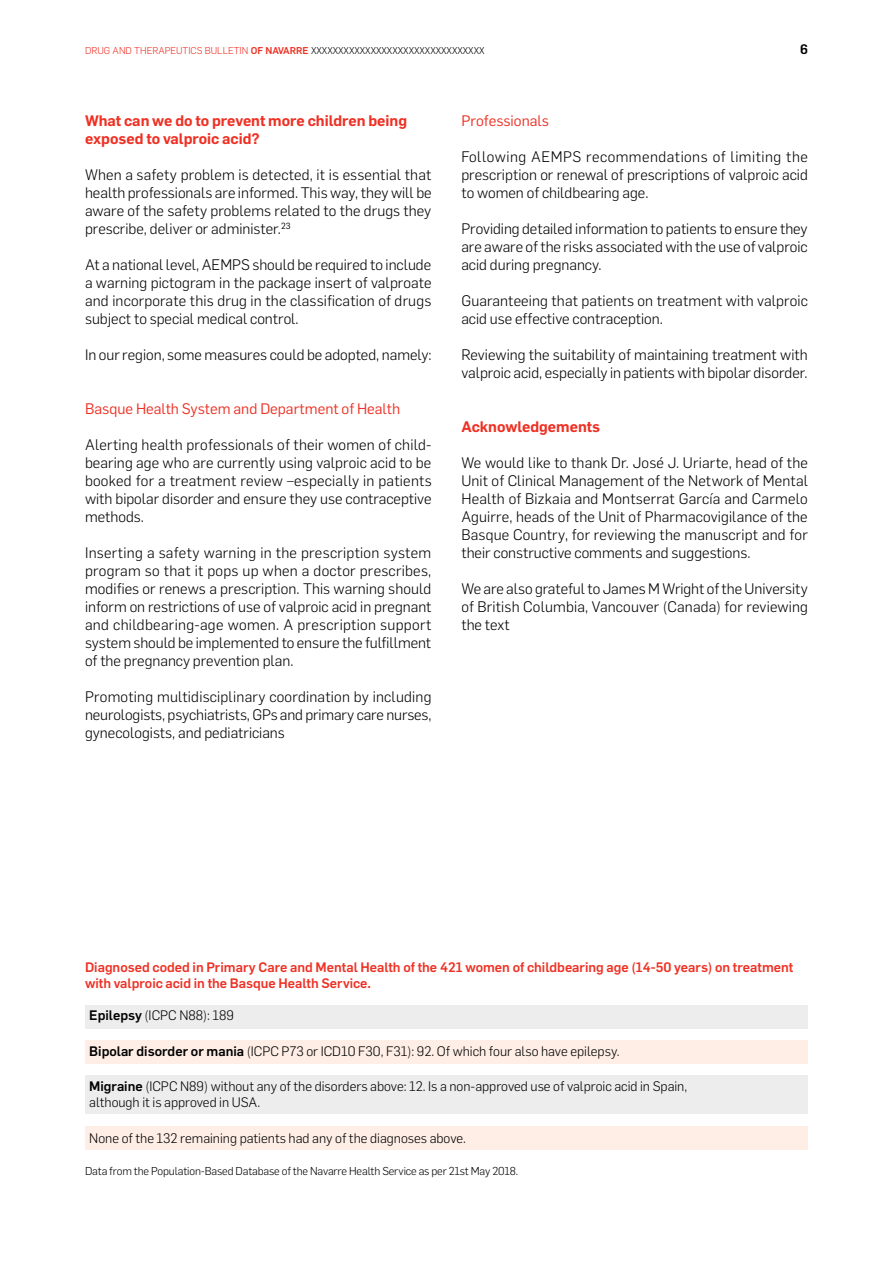
<style>
.page{position:relative;width:893px;height:1263px;background:#fff}
.page>*{position:absolute;margin:0;border:0;box-sizing:border-box;transform-origin:0 0}
.t1{font:300 15px/18px "Flama";color:#000;text-align:justify}
.t2{font:600 15px/18px "Flama";color:#ee3124}
.t3{font:15px "Flama";color:#ee3124}
.t4{font:300 13.5px/16.2px "Flama";color:#000}
.t5{font:500 13.5px/16.2px "Flama";color:#ee3124}
.t6{font:500 13.5px "Flama";color:#000}
.t7{font:300 11.25px "Flama";letter-spacing:-.01em;color:#000}
.t8{font:300 9.75px "Flama";color:#000}
.s1{color:#ee3124}
.s2{font-weight:500;color:#ee3124}
.s3{font-weight:300}
</style>
<div class="page">
<div style="left:85px;top:1005px;width:723px;height:24px;background:#ededee"></div>
<div style="left:85px;top:1040px;width:723px;height:23px;background:#feeee6"></div>
<div style="left:85px;top:1075px;width:723px;height:39px;background:#ededee"></div>
<div style="left:85px;top:1126px;width:723px;height:24px;background:#feeee6"></div>
<p class="t8" style="left:85px;top:44px;width:401px"><span class="s1">DRUG AND THERAPEUTICS BULLETIN</span> <span class="s2">OF NAVARRE</span> XXXXXXXXXXXXXXXXXXXXXXXXXXXXXXXX</p>
<p class="t6" style="left:800px;top:39px;width:9px">6</p>
<p class="t2" style="left:85px;top:111px;width:324px">What can we do to prevent more children being exposed to valproic acid?</p>
<p class="t1" style="left:85px;top:165px;width:348px">When a safety problem is detected, it is essential that health professionals are informed. This way, they will be aware of the safety problems related to the drugs they prescribe, deliver or administer.<sup>23</sup></p>
<p class="t1" style="left:85px;top:255px;width:128px">At a national level, AEMP</p>
<p class="t1" style="left:85px;top:255px;width:348px;text-indent:156px">S should be required to include a warning pictogram in the package insert of valproate and incorporate this drug in the classification of drugs subject to special medical control.</p>
<p class="t1" style="left:85px;top:345px;width:348px">I n our region, some measures could be adopted, namely:</p>
<p class="t3" style="left:85px;top:398px;width:317px">Basque Health System and Department of Health</p>
<p class="t1" style="left:85px;top:435px;width:348px">Alerting health professionals of their women of child&shy;bearing age who are currently using valproic acid to be booked for a treatment review –especially in patients with bipolar disorder and ensure they use contraceptive methods.</p>
<p class="t1" style="left:85px;top:543px;width:348px">I nserting a safety warning in the prescription system program so that it pops up when a doctor prescribes, modifies or renews a prescription. This warning should inform on restrictions of use of valproic acid in pregnant and childbearing-age women. A prescription support system should be implemented to ensure the fulfillment of the pregnancy prevention plan.</p>
<p class="t1" style="left:85px;top:687px;width:348px">Promoting multidisciplinary coordination by including neurologists, psychiatrists, GPs and primary care nurses, gynecologists, and pediatricians</p>
<p class="t3" style="left:461px;top:110px;width:89px">Professionals</p>
<p class="t1" style="left:461px;top:147px;width:81px">Following AEMP</p>
<p class="t1" style="left:461px;top:147px;width:348px;text-indent:111px">S recommendations of limiting the prescription or renewal of prescriptions of valproic acid to women of childbearing age.</p>
<p class="t1" style="left:461px;top:219px;width:348px">Providing detailed information to patients to ensure they are aware of the risks associated with the use of valproic acid during pregnancy.</p>
<p class="t1" style="left:461px;top:291px;width:348px">Guaranteeing that patients on treatment with valproic acid use effective contraception.</p>
<p class="t1" style="left:461px;top:345px;width:348px">Reviewing the suitability of maintaining treatment with valproic acid, especially in patients with bipolar disorder.</p>
<p class="t2" style="left:461px;top:417px;width:140px">Acknowledgements</p>
<p class="t1" style="left:461px;top:453px;width:348px">We would like to thank Dr. José J. Uriarte, head of the Unit of Clinical Management of the Network of Mental Health of Bizkaia and Montserrat García and Carmelo Aguirre, heads of the Unit of Pharmacovigilance of the Basque Country, for reviewing the manuscript and for their constructive comments and suggestions.</p>
<p class="t1" style="left:461px;top:579px;width:348px">We are also grateful to James M Wright of the University of British Columbia, Vancouver (Canada) for reviewing the text</p>
<p class="t5" style="left:85px;top:958px;width:710px">Diagnosed coded in Primary Care and Mental Health of the 421 women of childbearing age (14-50 years) on treatment with valproic acid in the Basque Health Service.</p>
<p class="t6" style="left:89px;top:1006px;width:67px">Epilepsy <span class="s3">(ICPC</span></p>
<p class="t4" style="left:179px;top:1007px;width:56px">N88): 189</p>
<p class="t6" style="left:89px;top:1041px;width:170px">Bipolar disorder or mania <span class="s3">(ICPC</span></p>
<p class="t4" style="left:281px;top:1042px;width:340px">P73 or ICD10 F30, F31): 92. Of which four also have epilepsy.</p>
<p class="t6" style="left:89px;top:1076px;width:68px">Migraine <span class="s3">(ICPC</span></p>
<p class="t4" style="left:89px;top:1077px;width:599px;text-indent:91px">N89) without any of the disorders above: 12. Is a non-approved use of valproic acid in Spain, although it is approved in USA.</p>
<p class="t4" style="left:89px;top:1129px;width:378px">None of the 132 remaining patients had any of the diagnoses above.</p>
<p class="t7" style="left:85px;top:1163px;width:435px">Data from the Population-Based Database of the Navarre Health Service as per 21st M ay 2018.</p>
</div>
